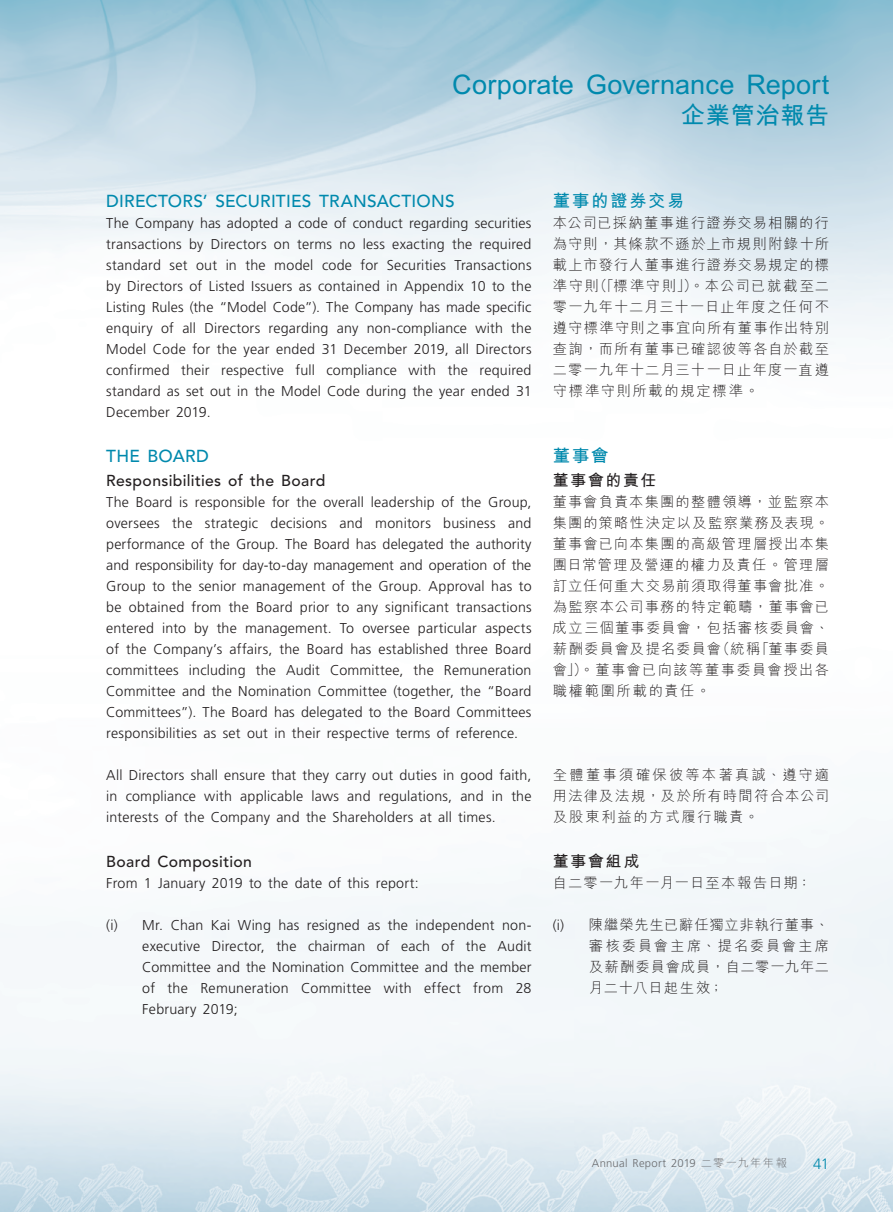
<style>
.page{position:relative;width:893px;height:1212px;background:#fff}
.page>*{position:absolute;margin:0;border:0;box-sizing:border-box;transform-origin:0 0}
.t1{font:700 27px "M Hei HK";letter-spacing:.01em;color:#0089ad}
.t2{font:700 24px "M Hei HK";letter-spacing:.04em;color:#0089ad}
._03_H1{font:500 17.25px "Avenir LT Std";letter-spacing:.01em;color:#0089ad}
._03_H1-2{font:700 17.25px "M Hei HK";letter-spacing:.11em;color:#0089ad}
._04___H2{font:500 15.75px "Avenir LT Std";letter-spacing:.02em;color:#231f20}
._04___H2-2{font:700 15.75px "M Hei HK";letter-spacing:.12em;color:#231f20}
.t3{font:300 15px "Frutiger LT Std";color:#0089ad}
._01_Body_Text{font:300 14.25px/21px "Frutiger LT Std";letter-spacing:.015em;color:#231f20;text-align:justify}
._01_Body_Text-2{font:300 14.25px/21px "M Hei HK";letter-spacing:.105em;color:#231f20;text-align:justify}
._07_IN0{font:300 14.25px/21px "Frutiger LT Std";letter-spacing:.02em;color:#231f20;text-align:justify}
._07_IN0-2{font:300 14.25px/21px "M Hei HK";letter-spacing:.08em;color:#231f20;text-align:justify}
._01_Body_Text-3{font:300 14.25px "M Hei HK";letter-spacing:.07em;color:#231f20}
.t4{font:300 11.25px "Frutiger LT Std";letter-spacing:.02em;color:#6c6d70}
.s1{font-family:"Frutiger LT Std"}
.s2{font-family:"M Hei HK"}
</style>
<div class="page">
<img style="left:0;top:0;width:893px;height:1212px">
<h1 class="t1" style="left:452px;top:65px;width:379px">Corporate Governance Report</h1>
<h2 class="t2" style="left:681px;top:98px;width:150px">企業管治報告</h2>
<p class="_03_H1" style="left:106px;top:191px;width:350px">DIRECTORS’ SECURITIES TRANSACTIONS</p>
<p class="_01_Body_Text" style="left:106px;top:213px;width:427px">The Company has adopted a code of conduct regarding securities transactions by Directors on terms no less exacting the required standard set out in the model code for Securities Transactions by Directors of Listed Issuers as contained in Appendix 10 to the Listing Rules (the “Model Code”). The Company has made specific enquiry of all Directors regarding any non-compliance with the Model Code for the year ended 31 December 2019, all Directors confirmed their respective full compliance with the required standard as set out in the Model Code during the year ended 31<br>December 2019.</p>
<p class="_03_H1" style="left:106px;top:446px;width:104px">THE BOARD</p>
<p class="_04___H2" style="left:106px;top:471px;width:220px">Responsibilities of the Board</p>
<p class="_01_Body_Text" style="left:106px;top:492px;width:427px">The Board is responsible for the overall leadership of the Group, oversees the strategic decisions and monitors business and performance of the Group. The Board has delegated the authority and responsibility for day-to-day management and operation of the Group to the senior management of the Group. Approval has to be obtained from the Board prior to any significant transactions entered into by the management. To oversee particular aspects of the Company’s affairs, the Board has established three Board committees including the Audit Committee, the Remuneration Committee and the Nomination Committee (together, the “Board Committees”). The Board has delegated to the Board Committees responsibilities as set out in their respective terms of reference.</p>
<p class="_01_Body_Text" style="left:106px;top:765px;width:427px">All Directors shall ensure that they carry out duties in good faith, in compliance with applicable laws and regulations, and in the interests of the Company and the Shareholders at all times.</p>
<p class="_04___H2" style="left:106px;top:852px;width:147px">Board Composition</p>
<p class="_01_Body_Text" style="left:106px;top:873px;width:314px">From 1 January 2019 to the date of this report:</p>
<p class="_07_IN0" style="left:142px;top:915px;width:391px;text-indent:-36px">(i) Mr. Chan Kai Wing has resigned as the independent non&shy;executive Director, the chairman of each of the Audit Committee and the Nomination Committee and the member of the Remuneration Committee with effect from 28<br>February 2019;</p>
<p class="_03_H1-2" style="left:553px;top:188px;width:133px">董事的證券交易</p>
<p class="_01_Body_Text-2" style="left:553px;top:212px;width:278px">本公司已採納董事進行證券交易相關的行為守則，其條款不遜於上市規則附錄十所載上市發行人董事進行證券交易規定的標準守則（「標準守則」）。本公司已就截至二零一九年十二月三十一日止年度之任何不遵守標準守則之事宜向所有董事作出特別查詢，而所有董事已確認彼等各自於截至二零一九年十二月三十一日止年度一直遵守標準守則所載的規定標準。</p>
<p class="_03_H1-2" style="left:553px;top:443px;width:57px">董事會</p>
<p class="_04___H2-2" style="left:553px;top:469px;width:105px">董事會的責任</p>
<p class="_01_Body_Text-2" style="left:553px;top:491px;width:278px">董事會負責本集團的整體領導，並監察本集團的策略性決定以及監察業務及表現。董事會已向本集團的高級管理層授出本集團日常管理及營運的權力及責任。管理層訂立任何重大交易前須取得董事會批准。為監察本公司事務的特定範疇，董事會已成立三個董事委員會，包括審核委員會、薪酬委員會及提名委員會（統稱「董事委員會」）。董事會已向該等董事委員會授出各職權範圍所載的責任。</p>
<p class="_01_Body_Text-2" style="left:553px;top:764px;width:278px">全體董事須確保彼等本著真誠、遵守適用法律及法規，及於所有時間符合本公司及股東利益的方式履行職責。</p>
<p class="_04___H2-2" style="left:553px;top:850px;width:88px">董事會組成</p>
<p class="_01_Body_Text-3" style="left:553px;top:875px;width:260px">自二零一九年一月一日至本報告日期：</p>
<p class="_07_IN0-2" style="left:589px;top:914px;width:242px;text-indent:-36px"><span class="s1">(i)</span> 陳繼榮先生已辭任獨立非執行董事、審核委員會主席、提名委員會主席及薪酬委員會成員，自二零一九年二月二十八日起生效；</p>
<p class="t4" style="left:592px;top:1157px;width:197px">Annual Report 2019 <span class="s2">二零一九年年報</span></p>
<p class="t3" style="left:813px;top:1155px;width:17px">41</p>
</div>
